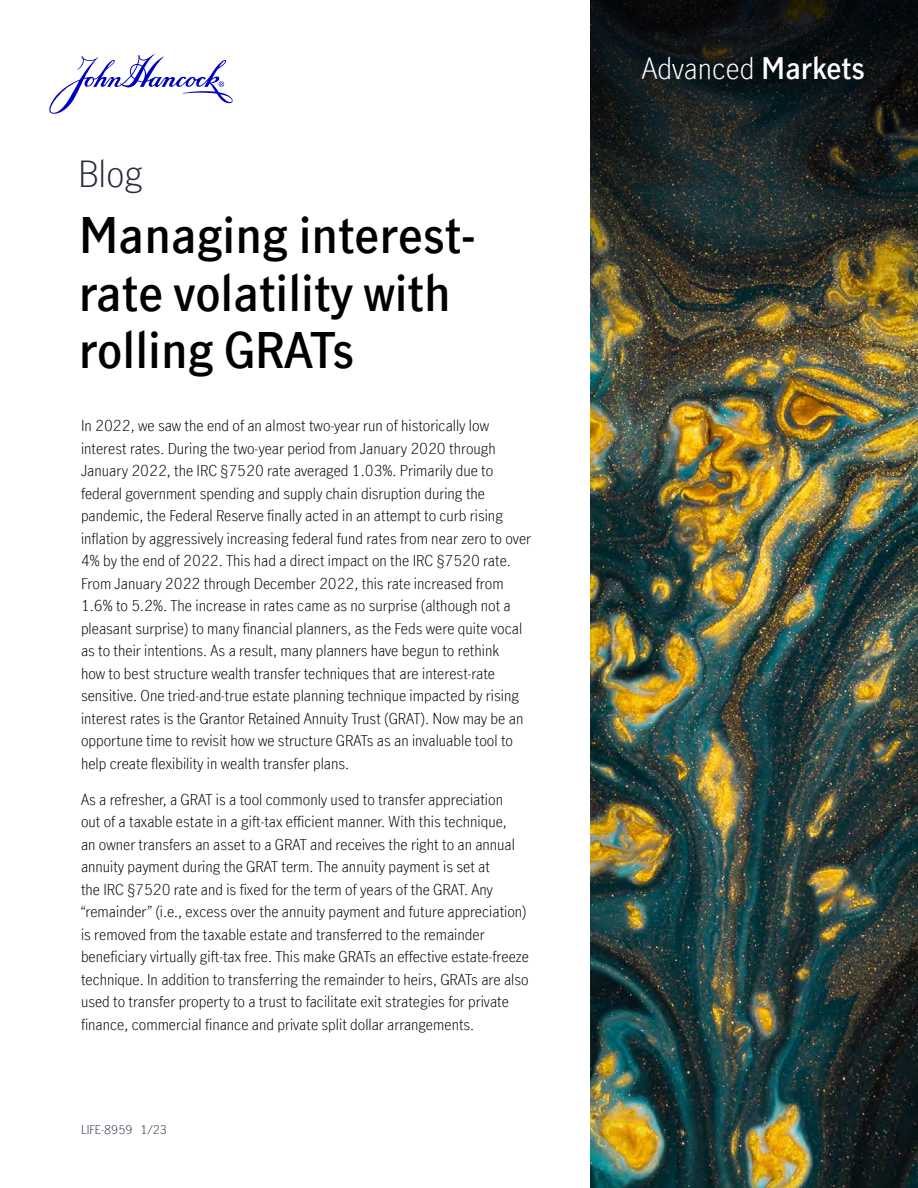
<style>
.page{position:relative;width:918px;height:1188px;background:#fff}
.page>*{position:absolute;margin:0;border:0;box-sizing:border-box;transform-origin:0 0}
.t1{font:600 48px/57.6px "Manulife JH Sans Optimized";color:#000}
.t2{font:300 36px "Manulife JH Sans Optimized";color:#282b3e}
.t3{font:300 29.1px "Manulife JH Sans Optimized";color:#fff}
.t4{font:300 15px/22.5px "Manulife JH Sans Optimized";color:#000}
.t5{font:300 12px "Manulife JH Sans Optimized";color:#282b3e}
.s1{font-weight:600}
</style>
<div class="page">
<svg style="left:49px;top:54px;width:184px;height:60px"></svg>
<div style="left:578px;top:0;width:340px;height:1188px;background:#00a758;opacity:.13"></div>
<img style="left:590px;top:0;width:328px;height:334px">
<h2 class="t2" style="left:78px;top:149px;width:66px">Blog</h2>
<h1 class="t1" style="left:79px;top:205px;width:398px">Managing interest&shy;rate volatility with rolling GRATs</h1>
<p class="t4" style="left:81px;top:414px;width:452px">In 2022, we saw the end of an almost two-year run of historically low interest rates. During the two-year period from January 2020 through January 2022, the IRC §7520 rate averaged 1.03%. Primarily due to federal government spending and supply chain disruption during the pandemic, the Federal Reserve finally acted in an attempt to curb rising inflation by aggressively increasing federal fund rates from near zero to over 4% by the end of 2022. This had a direct impact on the IRC §7520 rate.<br>From January 2022 through December 2022, this rate increased from 1.6% to 5.2%. The increase in rates came as no surprise (although not a pleasant surprise) to many financial planners, as the Feds were quite vocal as to their intentions. As a result, many planners have begun to rethink<br>how to best structure wealth transfer techniques that are interest-rate sensitive. One tried-and-true estate planning technique impacted by rising interest rates is the Grantor Retained Annuity Trust (GRAT). Now may be an opportune time to revisit how we structure GRATs as an invaluable tool to help create flexibility in wealth transfer plans.</p>
<p class="t4" style="left:81px;top:787px;width:449px">As a refresher, a GRAT is a tool commonly used to transfer appreciation<br>out of a taxable estate in a gift-tax efficient manner. With this technique,<br>an owner transfers an asset to a GRAT and receives the right to an annual annuity payment during the GRAT term. The annuity payment is set at<br>the IRC §7520 rate and is fixed for the term of years of the GRAT. Any “remainder” (i.e., excess over the annuity payment and future appreciation) is removed from the taxable estate and transferred to the remainder beneficiary virtually gift-tax free. This make GRATs an effective estate-freeze technique. In addition to transferring the remainder to heirs, GRATs are also used to transfer property to a trust to facilitate exit strategies for private finance, commercial finance and private split dollar arrangements.</p>
<p class="t5" style="left:81px;top:1121px;width:87px">LIFE-8959 1/23</p>
<h3 class="t3" style="left:642px;top:49px;width:225px">Advanced <span class="s1">Markets</span></h3>
</div>
